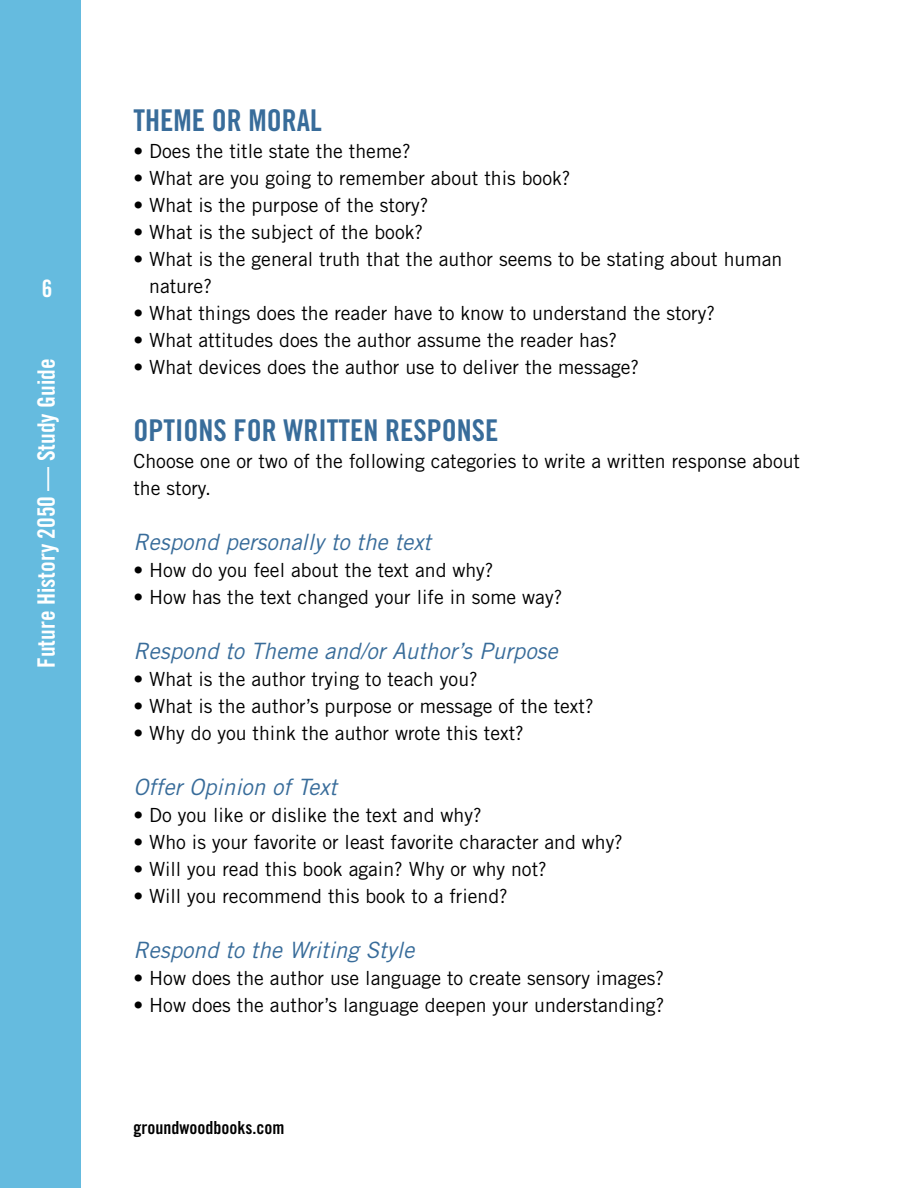
<style>
.page{position:relative;width:918px;height:1188px;background:#fff}
.page>*{position:absolute;margin:0;border:0;box-sizing:border-box;transform-origin:0 0}
.B-head{font:30px "Trade Gothic Bold Cond Twenty";color:#386c9a}
.t1{font:24px "Trade Gothic Bold Cond Twenty";color:#fff}
.C-head{font:italic 22.5px "Trade Gothic";color:#386c9a}
.Para_no_space{font:19.5px/27px "Trade Gothic";color:#000}
.t2{font:18px "Trade Gothic Bold Cond Twenty";color:#000}
</style>
<div class="page">
<div style="left:0;top:0;width:81px;height:1188px;background:#65bbdf"></div>
<p class="t1" style="left:42px;top:274px;width:12px">6</p>
<p class="t1" style="left:32px;top:668px;width:311px;rotate:-90deg">Future History 2050 — Study Guide</p>
<p class="B-head" style="left:133px;top:102px;width:190px">THEME OR MORAL</p>
<p class="Para_no_space" style="left:133px;top:137px;width:279px">• Does the title state the theme?</p>
<p class="Para_no_space" style="left:133px;top:164px;width:439px">• What are you going to remember about this book?</p>
<p class="Para_no_space" style="left:133px;top:191px;width:297px">• What is the purpose of the story?</p>
<p class="Para_no_space" style="left:133px;top:218px;width:291px">• What is the subject of the book?</p>
<p class="Para_no_space" style="left:149px;top:245px;width:635px;text-indent:-16px">• What is the general truth that the author seems to be stating about human nature?</p>
<p class="Para_no_space" style="left:133px;top:299px;width:583px">• What things does the reader have to know to understand the story?</p>
<p class="Para_no_space" style="left:133px;top:326px;width:485px">• What attitudes does the author assume the reader has?</p>
<p class="Para_no_space" style="left:133px;top:353px;width:507px">• What devices does the author use to deliver the message?</p>
<p class="B-head" style="left:133px;top:412px;width:366px">OPTIONS FOR WRITTEN RESPONSE</p>
<p class="Para_no_space" style="left:133px;top:447px;width:668px">Choose one or two of the following categories to write a written response about the story.</p>
<p class="C-head" style="left:133px;top:528px;width:299px">Respond personally to the text</p>
<p class="Para_no_space" style="left:133px;top:556px;width:362px">• How do you feel about the text and why?</p>
<p class="Para_no_space" style="left:133px;top:583px;width:430px">• How has the text changed your life in some way?</p>
<p class="C-head" style="left:133px;top:637px;width:426px">Respond to Theme and/or Author’s Purpose</p>
<p class="Para_no_space" style="left:133px;top:665px;width:346px">• What is the author trying to teach you?</p>
<p class="Para_no_space" style="left:133px;top:692px;width:462px">• What is the author’s purpose or message of the text?</p>
<p class="Para_no_space" style="left:133px;top:719px;width:392px">• Why do you think the author wrote this text?</p>
<p class="C-head" style="left:133px;top:773px;width:205px">Offer Opinion of Text</p>
<p class="Para_no_space" style="left:133px;top:801px;width:350px">• Do you like or dislike the text and why?</p>
<p class="Para_no_space" style="left:133px;top:828px;width:491px">• Who is your favorite or least favorite character and why?</p>
<p class="Para_no_space" style="left:133px;top:855px;width:415px">• Will you read this book again? Why or why not?</p>
<p class="Para_no_space" style="left:133px;top:882px;width:376px">• Will you recommend this book to a friend?</p>
<p class="C-head" style="left:133px;top:936px;width:282px">Respond to the Writing Style</p>
<p class="Para_no_space" style="left:133px;top:964px;width:532px">• How does the author use language to create sensory images?</p>
<p class="Para_no_space" style="left:133px;top:991px;width:532px">• How does the author’s language deepen your understanding?</p>
<p class="t2" style="left:133px;top:1117px;width:152px">groundwoodbooks.com</p>
</div>
